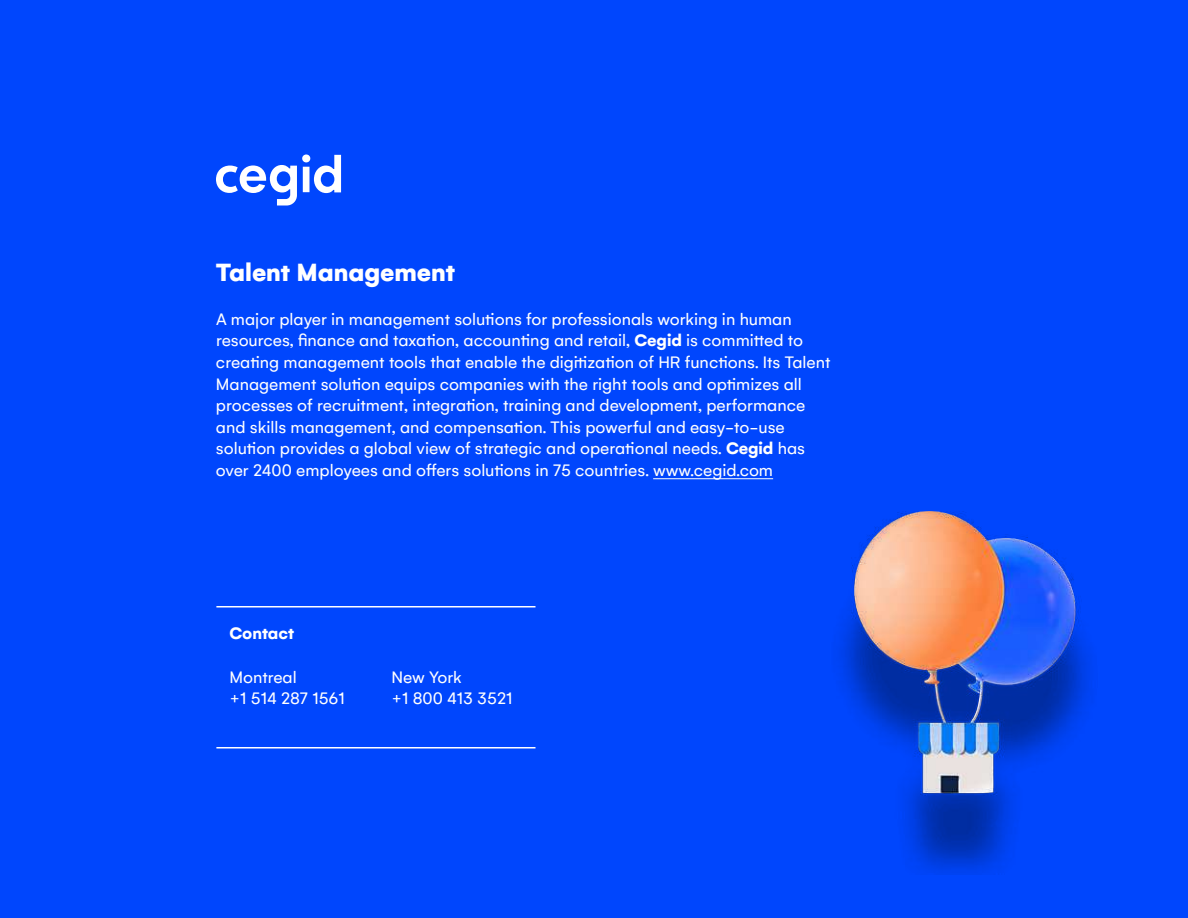
<style>
.page{position:relative;width:1188px;height:918px;background:#0046fd}
.page>*{position:absolute;margin:0;border:0;box-sizing:border-box;transform-origin:0 0}
.t1{font:900 27px "Gelion";color:#fff}
.t2{font:18px/21.6px "Gelion";color:#fff}
.t3{font:700 18px "Gelion";color:#fff}
.s1{font-weight:700}
</style>
<div class="page">
<hr style="left:653px;top:478px;width:120px;height:1px;background:#fff">
<svg style="left:216px;top:154px;width:125px;height:52px"></svg>
<hr style="left:216px;top:747px;width:320px;height:1px;background:#fff">
<hr style="left:216px;top:606px;width:320px;height:1px;background:#fff">
<img style="left:839px;top:511px;width:252px;height:364px">
<h1 class="t1" style="left:216px;top:262px;width:240px">Talent Management</h1>
<p class="t2" style="left:216px;top:308px;width:616px">A major player in management solutions for professionals working in human resources, finance and taxation, accounting and retail, <span class="s1">Cegid</span> is committed to creating management tools that enable the digitization of HR functions. Its Talent Management solution equips companies with the right tools and optimizes all processes of recruitment, integration, training and development, performance and skills management, and compensation. This powerful and easy-to-use solution provides a global view of strategic and operational needs. <span class="s1">Cegid</span> has over 2400 employees and offers solutions in 75 countries. www.cegid.com</p>
<p class="t3" style="left:230px;top:622px;width:66px">Contact</p>
<p class="t2" style="left:230px;top:668px;width:117px">Montreal<br>+1 514 287 1561</p>
<p class="t2" style="left:392px;top:666px;width:122px">New York<br>+1 800 413 3521</p>
</div>
